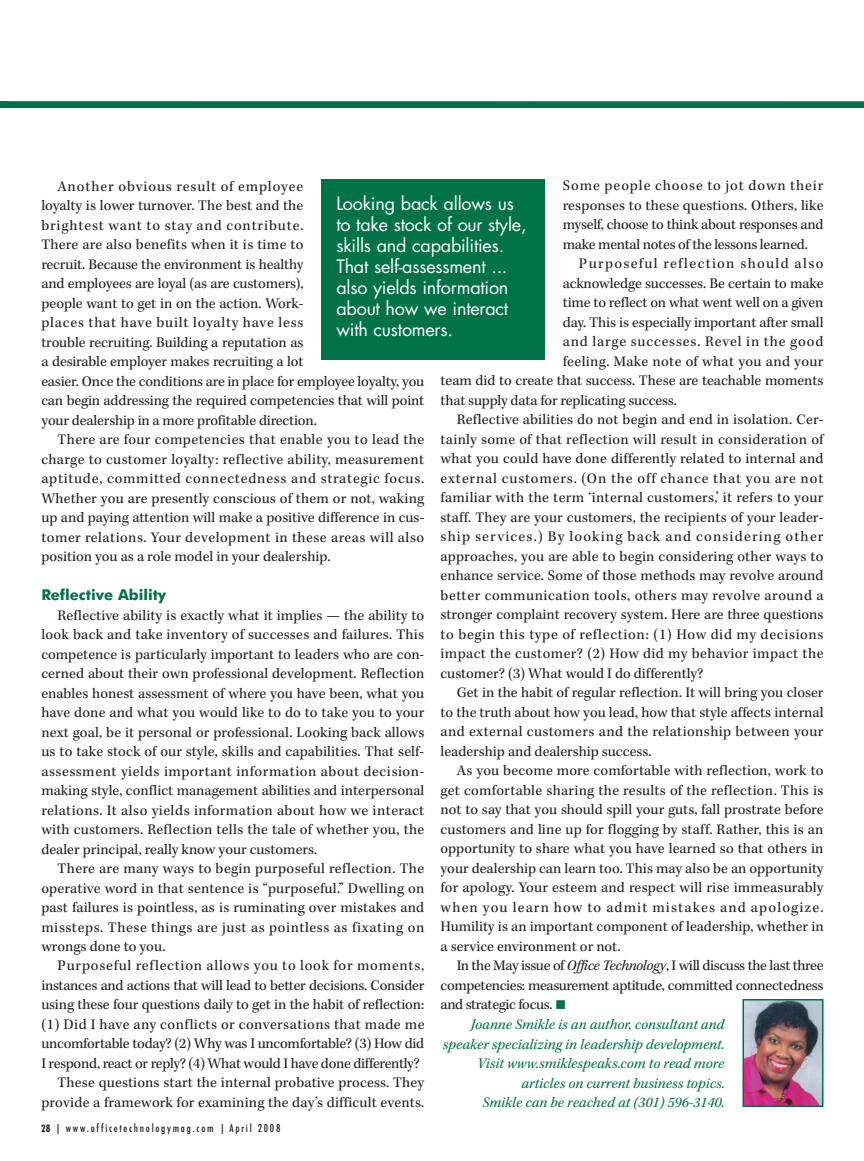
<style>
.page{position:relative;width:864px;height:1161px;background:#fff}
.page>*{position:absolute;margin:0;border:0;box-sizing:border-box;transform-origin:0 0}
.t1{font:18px/21px "Futura";letter-spacing:-.01em;color:#fff}
.t2{font:15px/19.5px "Kepler Std";letter-spacing:.005em;color:#231f20;text-align:justify}
.t3{font:italic 15px/19.5px "Kepler Std";color:#007249;text-align:right}
.t4{font:15px "Kepler Std";letter-spacing:-.02em;color:#231f20}
.t5{font:15px "Kepler Std";letter-spacing:-.025em;color:#231f20}
.t6{font:15px "Kepler Std";letter-spacing:.025em;color:#231f20}
.t7{font:15px "Kepler Std";letter-spacing:.075em;color:#231f20}
.t8{font:15px "Kepler Std";letter-spacing:.055em;color:#231f20}
.t9{font:15px "Kepler Std";letter-spacing:.03em;color:#231f20}
.t10{font:15px "Kepler Std";letter-spacing:.035em;color:#231f20}
.t11{font:15px "Kepler Std";letter-spacing:.045em;color:#231f20}
.t12{font:15px "Kepler Std";letter-spacing:.05em;color:#231f20}
.t13{font:15px "Kepler Std";letter-spacing:.085em;color:#231f20}
.t14{font:700 15px "Futura BT";color:#007249}
.t15{font:500 condensed 10.5px "Futura";letter-spacing:.165em;color:#231f20}
.s1{font-style:italic}
.s2{font-family:"Futura BT";font-weight:700}
</style>
<div class="page">
<div style="left:0;top:101px;width:8px;height:6px;background:#007249"></div>
<div style="left:0;top:102px;width:864px;height:6px;background:#007249"></div>
<div style="left:321px;top:180px;width:224px;height:180px;background:#007249"></div>
<img style="left:745px;top:1002px;width:76px;height:102px">
<div style="left:742px;top:999px;width:82px;height:108px;border:2px solid #007249"></div>
<p class="t2" style="left:41px;top:178px;width:385px;text-align:left;text-indent:16px">Another obvious result of employee<br>loyalty is lower turnover. The best and the<br>brightest want to stay and contribute.<br>There are also benefits when it is time to<br>recruit. Because the environment is healthy<br>and employees are loyal (as are customers),<br>people want to get in on the action. Work-<br>places that have built loyalty have less<br>trouble recruiting. Building a reputation as<br>a desirable employer makes recruiting a lot<br>easier. Once the conditions are in place for employee loyalty, you can begin addressing the required competencies that will point your dealership in a more profitable direction.</p>
<p class="t2" style="left:41px;top:431px;width:385px;text-indent:16px">There are four competencies that enable you to lead the charge to customer loyalty: reflective ability, measurement aptitude, committed connectedness and strategic focus.<br>Whether you are presently conscious of them or not, waking up and paying attention will make a positive difference in cus&shy;tomer relations. Your development in these areas will also position you as a role model in your dealership.</p>
<p class="t14" style="left:41px;top:589px;width:126px">Reflective Ability</p>
<p class="t2" style="left:41px;top:607px;width:385px;text-indent:16px">Reflective ability is exactly what it implies — the ability to look back and take inventory of successes and failures. This competence is particularly important to leaders who are con&shy;cerned about their own professional development. Reflection enables honest assessment of where you have been, what you have done and what you would like to do to take you to your next goal, be it personal or professional. Looking back allows us to take stock of our style, skills and capabilities. That self&shy;assessment yields important information about decision&shy;making style, conflict management abilities and interpersonal relations. It also yields information about how we interact with customers. Reflection tells the tale of whether you, the dealer principal, really know your customers.</p>
<p class="t2" style="left:41px;top:860px;width:385px;text-indent:16px">There are many ways to begin purposeful reflection. The operative word in that sentence is “purposeful.” Dwelling on past failures is pointless, as is ruminating over mistakes and missteps. These things are just as pointless as fixating on wrongs done to you.</p>
<p class="t12" style="left:58px;top:960px;width:368px">Purposeful reflection allows you to look for moments,</p>
<p class="t4" style="left:41px;top:980px;width:384px">instances and actions that will lead to better decisions. Consider</p>
<p class="t2" style="left:41px;top:997px;width:385px">using these four questions daily to get in the habit of reflection:</p>
<p class="t9" style="left:41px;top:1019px;width:385px">(1) Did I have any conflicts or conversations that made me</p>
<p class="t4" style="left:41px;top:1038px;width:384px">uncomfortable today? (2) Why was I uncomfortable? (3) How did</p>
<p class="t4" style="left:41px;top:1058px;width:380px">I respond, react or reply? (4) What would I have done differently?</p>
<p class="t2" style="left:58px;top:1075px;width:368px">These questions start the internal probative process. They</p>
<p class="t2" style="left:41px;top:1094px;width:385px">provide a framework for examining the day’s difficult events.</p>
<p class="t2" style="left:563px;top:178px;width:262px">Some people choose to jot down their responses to these questions. Others, like myself, choose to think about responses and make mental notes of the lessons learned.</p>
<p class="t13" style="left:579px;top:258px;width:246px">Purposeful reflection should also</p>
<p class="t2" style="left:563px;top:275px;width:262px">acknowledge successes. Be certain to make</p>
<p class="t2" style="left:563px;top:295px;width:262px">time to reflect on what went well on a given</p>
<p class="t2" style="left:563px;top:314px;width:262px">day. This is especially important after small</p>
<p class="t8" style="left:563px;top:336px;width:262px">and large successes. Revel in the good</p>
<p class="t6" style="left:563px;top:356px;width:262px">feeling. Make note of what you and your</p>
<p class="t2" style="left:441px;top:373px;width:385px">team did to create that success. These are teachable moments</p>
<p class="t2" style="left:441px;top:392px;width:238px">that supply data for replicating success.</p>
<p class="t2" style="left:457px;top:412px;width:368px">Reflective abilities do not begin and end in isolation. Cer-</p>
<p class="t2" style="left:441px;top:431px;width:384px">tainly some of that reflection will result in consideration of</p>
<p class="t2" style="left:441px;top:451px;width:384px">what you could have done differently related to internal and</p>
<p class="t8" style="left:441px;top:473px;width:384px">external customers. (On the off chance that you are not</p>
<p class="t2" style="left:441px;top:490px;width:384px">familiar with the term ‘internal customers,’ it refers to your</p>
<p class="t2" style="left:441px;top:509px;width:384px">staff. They are your customers, the recipients of your leader-</p>
<p class="t7" style="left:441px;top:531px;width:385px">ship services.) By looking back and considering other</p>
<p class="t2" style="left:441px;top:548px;width:385px">approaches, you are able to begin considering other ways to</p>
<p class="t2" style="left:441px;top:568px;width:384px">enhance service. Some of those methods may revolve around</p>
<p class="t10" style="left:441px;top:590px;width:385px">better communication tools, others may revolve around a</p>
<p class="t2" style="left:441px;top:607px;width:385px">stronger complaint recovery system. Here are three questions</p>
<p class="t11" style="left:441px;top:629px;width:385px">to begin this type of reflection: (1) How did my decisions</p>
<p class="t6" style="left:441px;top:648px;width:384px">impact the customer? (2) How did my behavior impact the</p>
<p class="t2" style="left:441px;top:665px;width:264px">customer? (3) What would I do differently?</p>
<p class="t2" style="left:457px;top:685px;width:368px">Get in the habit of regular reflection. It will bring you closer</p>
<p class="t2" style="left:441px;top:704px;width:385px">to the truth about how you lead, how that style affects internal</p>
<p class="t6" style="left:441px;top:726px;width:384px">and external customers and the relationship between your</p>
<p class="t2" style="left:441px;top:743px;width:213px">leadership and dealership success.</p>
<p class="t2" style="left:457px;top:763px;width:368px">As you become more comfortable with reflection, work to</p>
<p class="t2" style="left:441px;top:782px;width:384px">get comfortable sharing the results of the reflection. This is</p>
<p class="t2" style="left:441px;top:802px;width:384px">not to say that you should spill your guts, fall prostrate before</p>
<p class="t2" style="left:441px;top:821px;width:385px">customers and line up for flogging by staff. Rather, this is an</p>
<p class="t2" style="left:441px;top:841px;width:384px">opportunity to share what you have learned so that others in</p>
<p class="t2" style="left:441px;top:860px;width:385px">your dealership can learn too. This may also be an opportunity</p>
<p class="t2" style="left:441px;top:880px;width:385px">for apology. Your esteem and respect will rise immeasurably</p>
<p class="t7" style="left:441px;top:902px;width:385px">when you learn how to admit mistakes and apologize.</p>
<p class="t2" style="left:441px;top:919px;width:385px">Humility is an important component of leadership, whether in</p>
<p class="t2" style="left:441px;top:938px;width:181px">a service environment or not.</p>
<p class="t5" style="left:457px;top:960px;width:368px">In the May issue of <span class="s1">Office Technology</span>, I will discuss the last three</p>
<p class="t5" style="left:441px;top:980px;width:385px">competencies: measurement aptitude, committed connectedness</p>
<p class="t5" style="left:441px;top:999px;width:114px">and strategic focus.</p>
<p class="t3" style="left:443px;top:1016px;width:283px">Joanne Smikle is an author, consultant and speaker specializing in leadership development.<br>Visit www.smiklespeaks.com to read more articles on current business topics.<br>Smikle can be reached at (301) 596-3140.</p>
<p class="t1" style="left:336px;top:194px;width:192px">Looking back allows us to take stock of our style, skills and capabilities.<br>That self-assessment ... also yields information about how we interact with customers.</p>
<p class="t15" style="left:41px;top:1122px;width:241px"><span class="s2">28</span> | www.officetechnologymag.com | April 2008</p>
</div>
